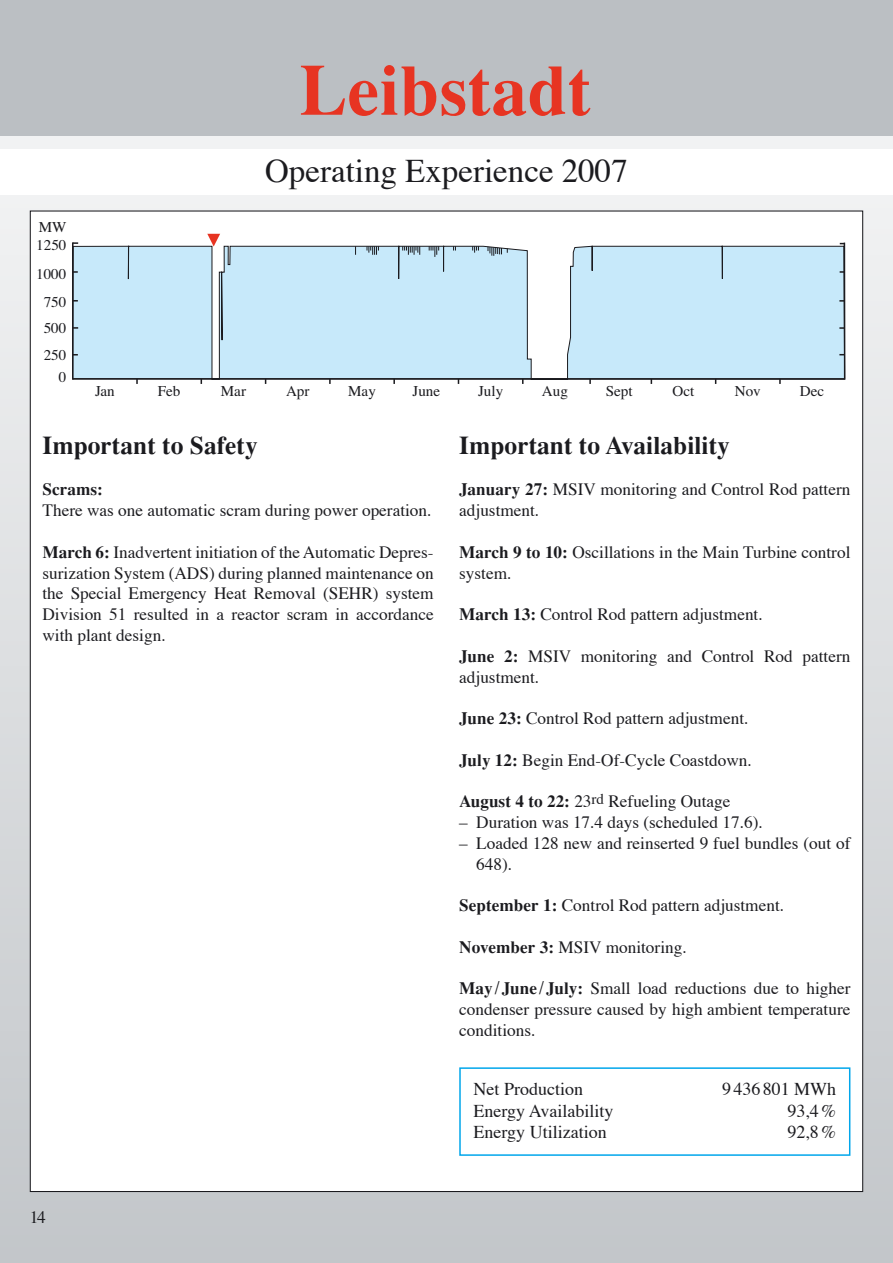
<style>
.page{position:relative;width:893px;height:1263px;background:#fff}
.page>*{position:absolute;margin:0;border:0;box-sizing:border-box;transform-origin:0 0}
.t1{font:700 72px "Times";color:#e73422}
.t2{font:33px "Times";color:#1b1b1f}
.t3{font:700 25.5px "Times";color:#1b1b1f}
.t4{font:18px "Times";color:#1b1b1f}
.t5{font:17.25px/20.9px "Times";color:#1b1b1f}
.t6{font:700 17.25px "Times";color:#1b1b1f}
.t7{font:15px/21.8px "Times";color:#1b1b1f;text-align:right}
.s1{font-weight:700}
</style>
<div class="page">
<div style="left:0;top:196px;width:893px;height:1067px;background:linear-gradient(to bottom,#f0f1f2,#c3c6ca)"></div>
<div style="left:0;top:0;width:893px;height:136px;background:#bbbfc3"></div>
<div style="left:0;top:136px;width:893px;height:13px;background:#f1f2f3"></div>
<svg style="left:892px;top:196px;width:1px;height:1067px"></svg>
<div style="left:30px;top:211px;width:833px;height:980px;background:#fff"></div>
<svg style="left:72px;top:246px;width:773px;height:138px;background:#c9e7f7"></svg>
<hr style="left:72px;top:243px;width:2px;height:136px;background:#1b1b1f">
<hr style="left:844px;top:243px;width:1px;height:136px;background:#1b1b1f">
<hr style="left:73px;top:378px;width:771px;height:2px;background:#1b1b1f">
<svg style="left:402px;top:246px;width:18px;height:9px"></svg>
<svg style="left:429px;top:246px;width:10px;height:11px"></svg>
<svg style="left:453px;top:246px;width:3px;height:4px"></svg>
<svg style="left:472px;top:246px;width:7px;height:7px"></svg>
<svg style="left:488px;top:247px;width:20px;height:9px"></svg>
<svg style="left:367px;top:246px;width:12px;height:9px"></svg>
<svg style="left:207px;top:234px;width:13px;height:13px"></svg>
<div style="left:459px;top:1067px;width:391px;height:89px;border:2px solid #00a6eb"></div>
<h1 class="t1" style="left:299px;top:45px;width:294px">Leibstadt</h1>
<p class="t7" style="left:36px;top:217px;width:32px;line-height:18px;text-align:left">MW<br>1250</p>
<p class="t7" style="left:36px;top:262px;width:32px">1000</p>
<p class="t7" style="left:44px;top:289px;width:24px">750</p>
<p class="t7" style="left:44px;top:316px;width:24px">500</p>
<p class="t7" style="left:44px;top:343px;width:24px">250<br>0</p>
<h2 class="t2" style="left:265px;top:140px;width:364px">Operating Experience 2007</h2>
<p class="t7" style="left:95px;top:379px;width:21px">Jan</p>
<p class="t7" style="left:158px;top:379px;width:24px">Feb</p>
<p class="t7" style="left:221px;top:379px;width:27px">Mar</p>
<p class="t7" style="left:286px;top:379px;width:25px">Apr</p>
<p class="t7" style="left:348px;top:379px;width:29px">May</p>
<p class="t7" style="left:412px;top:379px;width:29px">June</p>
<p class="t7" style="left:478px;top:379px;width:27px">July</p>
<p class="t7" style="left:542px;top:379px;width:28px">Aug</p>
<p class="t7" style="left:606px;top:379px;width:28px">Sept</p>
<p class="t7" style="left:673px;top:379px;width:23px">Oct</p>
<p class="t7" style="left:735px;top:379px;width:28px">Nov</p>
<p class="t7" style="left:800px;top:379px;width:26px">Dec</p>
<h3 class="t3" style="left:43px;top:429px;width:217px">Important to Safety</h3>
<p class="t6" style="left:43px;top:479px;width:62px">Scrams:</p>
<p class="t5" style="left:43px;top:499px;width:390px">There was one automatic scram during power operation.</p>
<p class="t5" style="left:43px;top:540px;width:393px;text-align:justify"><span class="s1">March 6:</span> Inadvertent initiation of the Automatic Depres&shy;surization System (ADS) during planned maintenance on the Special Emergency Heat Removal (SEHR) system Division 51 resulted in a reactor scram in accordance with plant design.</p>
<h3 class="t3" style="left:459px;top:429px;width:272px">Important to Availability</h3>
<p class="t5" style="left:459px;top:478px;width:393px"><span class="s1">January 27:</span> MSIV monitoring and Control Rod pattern adjustment.</p>
<p class="t5" style="left:459px;top:540px;width:393px"><span class="s1">March 9 to 10:</span> Oscillations in the Main Turbine control system.</p>
<p class="t5" style="left:459px;top:602px;width:305px"><span class="s1">March 13:</span> Control Rod pattern adjustment.</p>
<p class="t5" style="left:459px;top:644px;width:393px"><span class="s1">June 2:</span> MSIV monitoring and Control Rod pattern adjustment.</p>
<p class="t5" style="left:459px;top:706px;width:291px"><span class="s1">June 23:</span> Control Rod pattern adjustment.</p>
<p class="t5" style="left:459px;top:748px;width:294px"><span class="s1">July 12:</span> Begin End-Of-Cycle Coastdown.</p>
<p class="t5" style="left:459px;top:790px;width:273px"><span class="s1">August 4 to 22:</span> 23 <sup>rd</sup> Refueling Outage</p>
<p class="t5" style="left:459px;top:810px;width:305px">– Duration was 17.4 days (scheduled 17.6).</p>
<p class="t5" style="left:476px;top:831px;width:376px;text-indent:-17px">– Loaded 128 new and reinserted 9 fuel bundles (out of<br>648).</p>
<p class="t5" style="left:459px;top:893px;width:326px"><span class="s1">September 1:</span> Control Rod pattern adjustment.</p>
<p class="t5" style="left:459px;top:935px;width:229px"><span class="s1">November 3:</span> MSIV monitoring.</p>
<p class="t5" style="left:459px;top:977px;width:393px;text-align:justify"><span class="s1">May / June /July:</span> Small load reductions due to higher condenser pressure caused by high ambient temperature conditions.</p>
<p class="t4" style="left:473px;top:1072px;width:111px">Net Production</p>
<p class="t4" style="left:722px;top:1072px;width:115px">9436801 MWh</p>
<p class="t4" style="left:473px;top:1094px;width:141px">Energy Availability</p>
<p class="t4" style="left:787px;top:1094px;width:50px">93,4%</p>
<p class="t4" style="left:473px;top:1115px;width:135px">Energy Utilization</p>
<p class="t4" style="left:787px;top:1115px;width:50px">92,8%</p>
<p class="t5" style="left:30px;top:1205px;width:18px">14</p>
</div>
